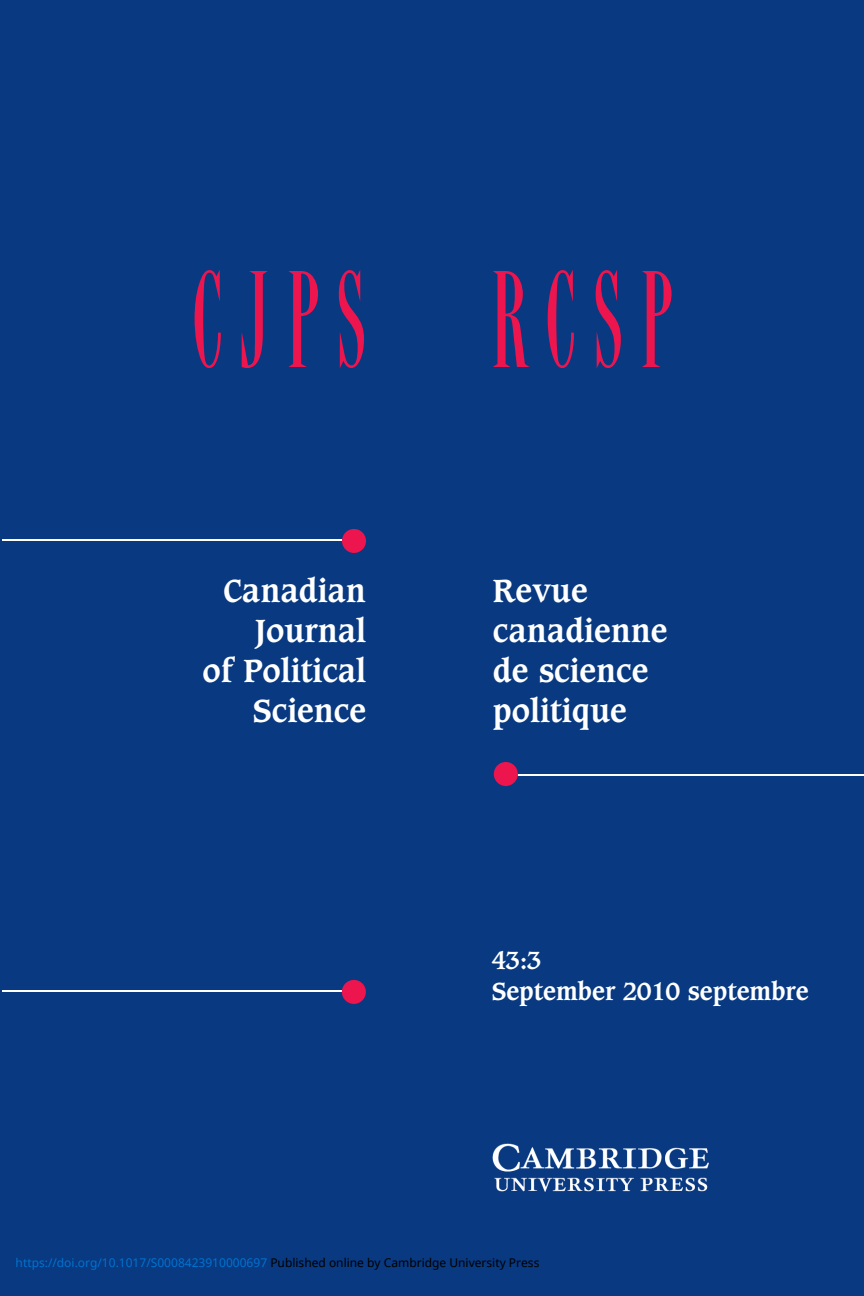
<style>
.page{position:relative;width:864px;height:1296px;background:#083981}
.page>*{position:absolute;margin:0;border:0;box-sizing:border-box;transform-origin:0 0}
.t1{font:144px "Latino Elongated Plain";letter-spacing:.115em;color:#ed154e}
.t2{font:700 31px/40.2px "Caxton LT";color:#fff;text-align:right}
.t3{font:700 24px/31.2px "Caxton LT";color:#fff}
.t4{font:12px "Noto Sans";color:#0172cf}
.s1{color:#000}
</style>
<div class="page">
<h1 class="t1" style="left:191px;top:262px;width:483px">CJPS RCSP</h1>
<h2 class="t2" style="left:203px;top:572px;width:165px">Canadian<br>Journal<br>of Political<br>Science</h2>
<h2 class="t2" style="left:493px;top:572px;width:176px;text-align:left">Revue canadienne de science politique</h2>
<h3 class="t3" style="left:492px;top:946px;width:318px">43:3<br>September 2010 septembre</h3>
<p class="t4" style="left:16px;top:1255px;width:525px">https://doi.org/10.1017/S0008423910000697 <span class="s1">Published online by Cambridge University Press</span></p>
</div>
